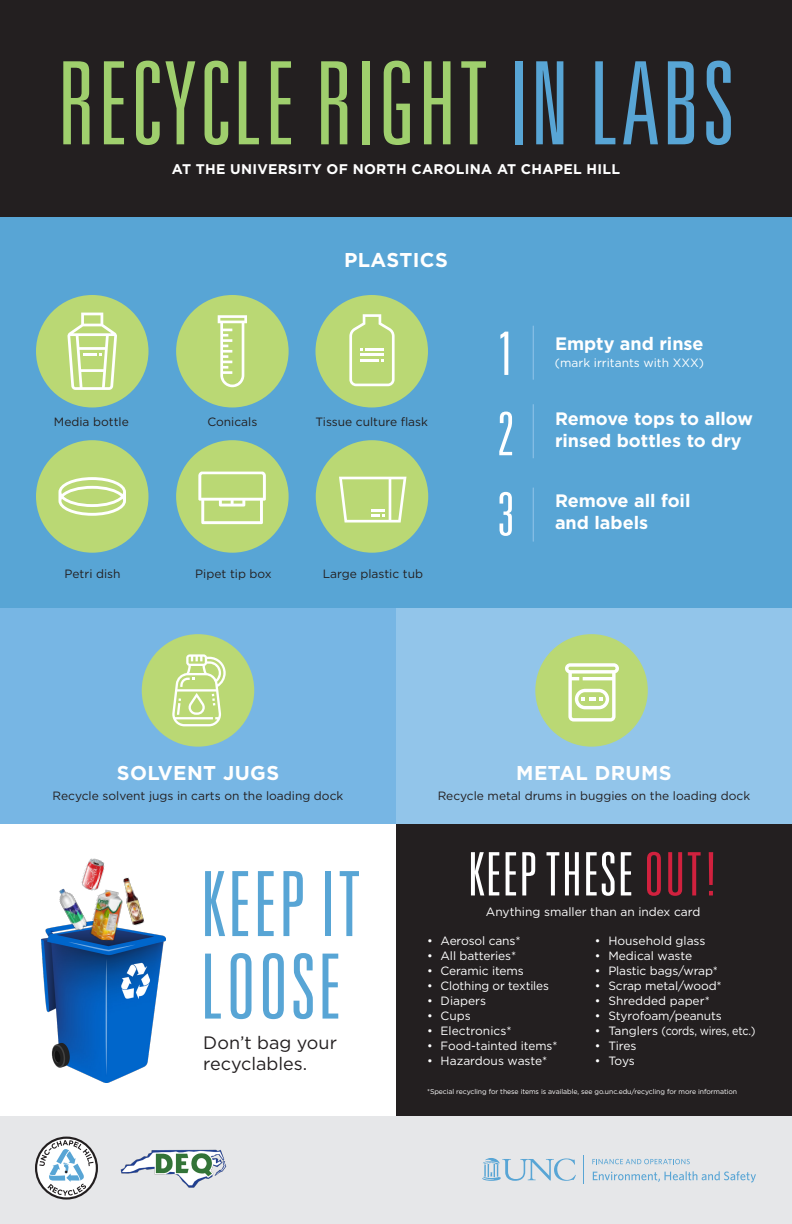
<style>
.page{position:relative;width:792px;height:1224px;background:#fff}
.page>*{position:absolute;margin:0;border:0;box-sizing:border-box;transform-origin:0 0}
.t1{font:300 ultra-condensed 115px "Univers";letter-spacing:.02em;color:#9fcf6d}
.t2{font:300 ultra-condensed 90px/82.5px "Univers";letter-spacing:.025em;color:#58a5d5}
.t3{font:300 ultra-condensed 60px "Univers";letter-spacing:.02em;color:#fff}
.t4{font:700 20px "Gotham";letter-spacing:.02em;color:#fff}
.t5{font:700 18px/21.6px "Gotham";color:#fff}
.t6{font:18px "Gotham HTF";color:#231f20}
.t7{font:700 14px "Gotham";letter-spacing:.02em;color:#fff}
.t8{font:12px "Gotham";color:#231f20}
.t9{font:12px "Gotham";color:#fff}
.t10{font:12px "Gotham HTF";letter-spacing:-.01em;color:#fff}
.t11{font:12px "Gotham HTF";letter-spacing:-.01em;color:#fff;scale:.9 1}
.t12{font:7px "Gotham HTF";letter-spacing:-.01em;color:#fff}
.s1{color:#58a5d5}
.s2{color:#d1213e}
.s3{font-family:"Gotham"}
</style>
<div class="page">
<div style="left:396px;top:824px;width:396px;height:292px;background:#231f20"></div>
<div style="left:396px;top:608px;width:396px;height:216px;background:#92c5ea"></div>
<div style="left:0;top:1116px;width:792px;height:108px;background:#e6e7e9"></div>
<div style="left:0;top:0;width:792px;height:218px;background:#231f20"></div>
<div style="left:0;top:217px;width:792px;height:391px;background:#58a5d5"></div>
<div style="left:0;top:608px;width:396px;height:216px;background:#77b6e4"></div>
<img style="left:120px;top:1149px;width:107px;height:39px">
<svg style="left:36px;top:1138px;width:61px;height:60px"></svg>
<div style="left:35px;top:1137px;width:63px;height:63px;border:2px solid #231f20;border-radius:50%"></div>
<svg style="left:39px;top:1140px;width:54px;height:56px;background:#c4cfd6"></svg>
<div style="left:142px;top:634px;width:112px;height:113px;background:#bad874;border-radius:50%"></div>
<svg style="left:172px;top:654px;width:54px;height:72px"></svg>
<div style="left:535px;top:634px;width:113px;height:113px;background:#bad874;border-radius:50%"></div>
<div style="left:36px;top:295px;width:112px;height:112px;background:#bad874;border-radius:50%"></div>
<svg style="left:67px;top:313px;width:50px;height:77px"></svg>
<div style="left:176px;top:295px;width:113px;height:112px;background:#bad874;border-radius:50%"></div>
<div style="left:316px;top:295px;width:112px;height:112px;background:#bad874;border-radius:50%"></div>
<svg style="left:218px;top:315px;width:29px;height:72px"></svg>
<svg style="left:349px;top:314px;width:46px;height:72px"></svg>
<div style="left:36px;top:440px;width:112px;height:113px;background:#bad874;border-radius:50%"></div>
<div style="left:176px;top:440px;width:113px;height:113px;background:#bad874;border-radius:50%"></div>
<div style="left:316px;top:440px;width:112px;height:113px;background:#bad874;border-radius:50%"></div>
<svg style="left:565px;top:663px;width:54px;height:59px"></svg>
<svg style="left:58px;top:477px;width:68px;height:39px"></svg>
<hr style="left:533px;top:326px;width:1px;height:54px;background:#92c5ea">
<hr style="left:533px;top:404px;width:1px;height:54px;background:#92c5ea">
<hr style="left:533px;top:488px;width:1px;height:54px;background:#92c5ea">
<svg style="left:198px;top:472px;width:68px;height:52px"></svg>
<svg style="left:339px;top:477px;width:68px;height:46px"></svg>
<svg style="left:482px;top:1158px;width:94px;height:23px"></svg>
<svg style="left:592px;top:1159px;width:98px;height:5px"></svg>
<svg style="left:593px;top:1171px;width:163px;height:11px"></svg>
<img style="left:42px;top:927px;width:123px;height:155px">
<img style="left:81px;top:858px;width:24px;height:30px">
<img style="left:123px;top:877px;width:23px;height:51px">
<img style="left:88px;top:888px;width:38px;height:56px">
<img style="left:53px;top:884px;width:39px;height:50px">
<p class="t1" style="left:57px;top:44px;width:679px">RECYCLE RIGHT <span class="s1">IN LABS</span></p>
<p class="t7" style="left:172px;top:159px;width:450px">AT THE UNIVERSITY OF NORTH CAROLINA AT CHAPEL HILL</p>
<p class="t4" style="left:344px;top:247px;width:105px">PLASTICS</p>
<p class="t8" style="left:54px;top:414px;width:76px">Media bottle</p>
<p class="t8" style="left:207px;top:414px;width:51px">Conicals</p>
<p class="t8" style="left:316px;top:414px;width:114px">Tissue culture flask</p>
<p class="t8" style="left:65px;top:566px;width:58px">Petri dish</p>
<p class="t8" style="left:195px;top:566px;width:78px">Pipet tip box</p>
<p class="t8" style="left:323px;top:566px;width:102px">Large plastic tub</p>
<p class="t3" style="left:497px;top:322px;width:18px">1</p>
<p class="t3" style="left:497px;top:403px;width:18px">2</p>
<p class="t3" style="left:497px;top:483px;width:18px">3</p>
<p class="t5" style="left:555px;top:333px;width:150px">Empty and rinse</p>
<p class="t9" style="left:555px;top:355px;width:151px">(mark irritants with XXX)</p>
<p class="t5" style="left:555px;top:408px;width:199px">Remove tops to allow rinsed bottles to dry</p>
<p class="t5" style="left:555px;top:490px;width:137px">Remove all foil</p>
<p class="t5" style="left:555px;top:511px;width:95px">and labels</p>
<p class="t4" style="left:117px;top:760px;width:164px">SOLVENT JUGS</p>
<p class="t4" style="left:516px;top:760px;width:157px">METAL DRUMS</p>
<p class="t8" style="left:53px;top:788px;width:292px">Recycle solvent jugs in carts on the loading dock</p>
<p class="t2" style="left:200px;top:861px;width:162px">KEEP IT<br>LOOSE</p>
<p class="t6" style="left:203px;top:1033px;width:135px">Don’t bag your</p>
<p class="t6" style="left:203px;top:1054px;width:105px">recyclables.</p>
<p class="t8" style="left:438px;top:788px;width:314px">Recycle metal drums in buggies on the loading dock</p>
<p class="t3" style="left:468px;top:843px;width:252px">KEEP THESE <span class="s2">OUT!</span></p>
<p class="t9" style="left:486px;top:904px;width:216px">Anything smaller than an index card</p>
<p class="t10" style="left:427px;top:935px;width:95px">• Aerosol cans*</p>
<p class="t10" style="left:427px;top:950px;width:91px">• All batteries*</p>
<p class="t10" style="left:427px;top:965px;width:98px">• Ceramic items</p>
<p class="t10" style="left:427px;top:980px;width:123px">• Clothing or textiles</p>
<p class="t10" style="left:427px;top:995px;width:60px">• Diapers</p>
<p class="t10" style="left:427px;top:1010px;width:45px">• Cups</p>
<p class="t10" style="left:427px;top:1025px;width:86px">• Electronics*</p>
<p class="t10" style="left:427px;top:1040px;width:132px">• Food-tainted items*</p>
<p class="t10" style="left:427px;top:1055px;width:122px">• Hazardous waste*</p>
<p class="t10" style="left:595px;top:935px;width:112px">• Household glass</p>
<p class="t9" style="left:595px;top:949px;width:99px">• Medical waste</p>
<p class="t9" style="left:595px;top:964px;width:125px">• Plastic bags/wrap*</p>
<p class="t9" style="left:595px;top:979px;width:128px">• Scrap metal/wood*</p>
<p class="t9" style="left:595px;top:994px;width:117px">• Shredded paper*</p>
<p class="t9" style="left:595px;top:1009px;width:129px">• Styrofoam/peanuts</p>
<p class="t11" style="left:595px;top:1025px;width:180px"><span class="s3">• Tanglers</span> (cords, wires, etc.)</p>
<p class="t9" style="left:595px;top:1039px;width:43px">• Tires</p>
<p class="t9" style="left:595px;top:1054px;width:41px">• Toys</p>
<p class="t12" style="left:427px;top:1088px;width:312px">*Special recycling for these items is available, see go.unc.edu/recycling for more information</p>
</div>
